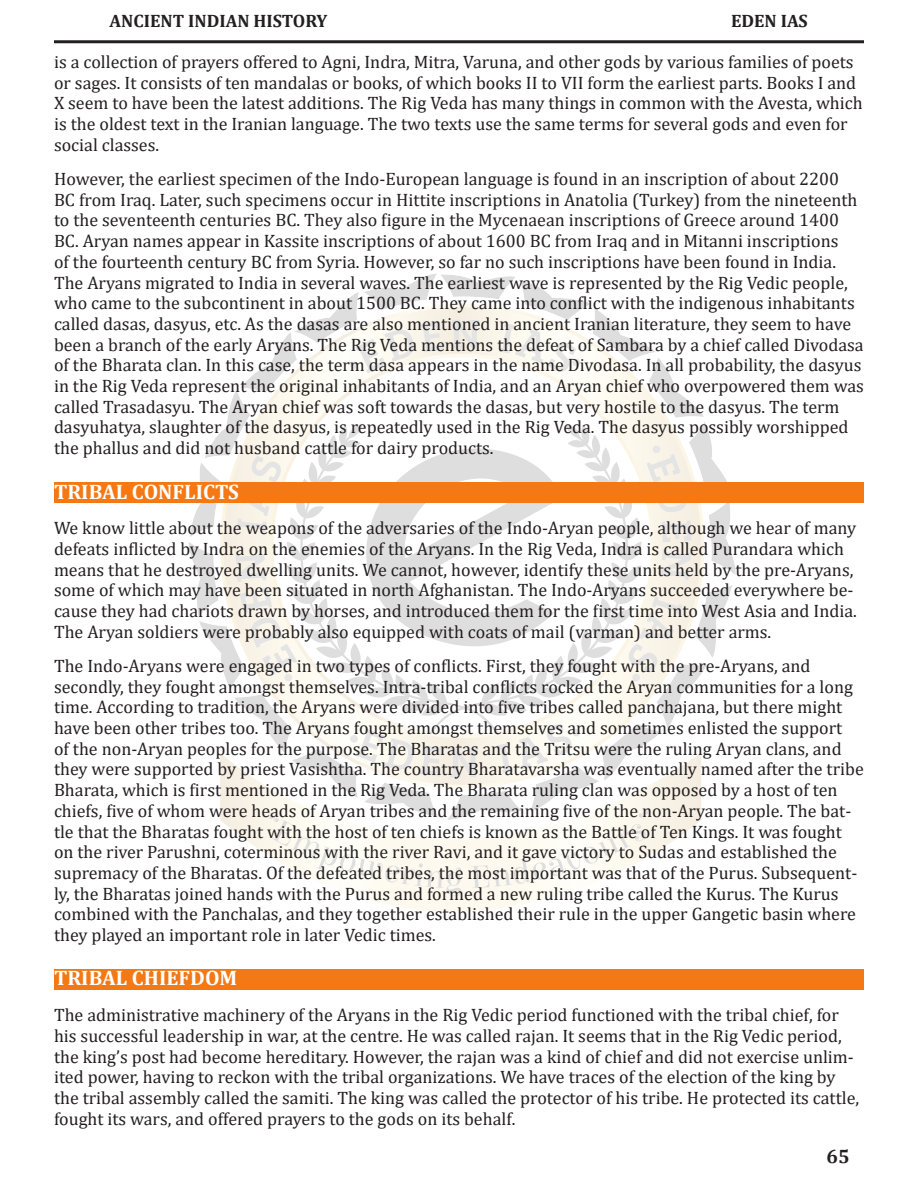
<style>
.page{position:relative;width:918px;height:1188px;background:#fff}
.page>*{position:absolute;margin:0;border:0;box-sizing:border-box;transform-origin:0 0}
.t1{font:700 21px "Cambria";color:#fff}
.t2{font:700 19.5px "Cambria";color:#231f20}
.t3{font:18px/20.7px "Cambria";color:#231f20}
.t4{font:700 18px "Cambria";color:#231f20}
</style>
<div class="page">
<img style="left:188px;top:273px;width:548px;height:638px">
<hr style="left:54px;top:40px;width:810px;height:3px;background:#231f20">
<div style="left:54px;top:482px;width:810px;height:21px;background:#f47914"></div>
<div style="left:54px;top:969px;width:810px;height:21px;background:#f47914"></div>
<p class="t4" style="left:110px;top:9px;width:219px">ANCIENT INDIAN HISTORY</p>
<p class="t3" style="left:54px;top:51px;width:810px">is a collection of prayers offered to Agni, Indra, Mitra, Varuna, and other gods by various families of poets or sages. It consists of ten mandalas or books, of which books II to VII form the earliest parts. Books I and X seem to have been the latest additions. The Rig Veda has many things in common with the Avesta, which is the oldest text in the Iranian language. The two texts use the same terms for several gods and even for social classes.</p>
<p class="t3" style="left:54px;top:168px;width:812px">However, the earliest specimen of the Indo-European language is found in an inscription of about 2200<br>BC from Iraq. Later, such specimens occur in Hittite inscriptions in Anatolia (Turkey) from the nineteenth to the seventeenth centuries BC. They also figure in the Mycenaean inscriptions of Greece around 1400<br>BC. Aryan names appear in Kassite inscriptions of about 1600 BC from Iraq and in Mitanni inscriptions<br>of the fourteenth century BC from Syria. However, so far no such inscriptions have been found in India.<br>The Aryans migrated to India in several waves. The earliest wave is represented by the Rig Vedic people, who came to the subcontinent in about 1500 BC. They came into conflict with the indigenous inhabitants called dasas, dasyus, etc. As the dasas are also mentioned in ancient Iranian literature, they seem to have been a branch of the early Aryans. The Rig Veda mentions the defeat of Sambara by a chief called Divodasa of the Bharata clan. In this case, the term dasa appears in the name Divodasa. In all probability, the dasyus in the Rig Veda represent the original inhabitants of India, and an Aryan chief who overpowered them was called Trasadasyu. The Aryan chief was soft towards the dasas, but very hostile to the dasyus. The term dasyuhatya, slaughter of the dasyus, is repeatedly used in the Rig Veda. The dasyus possibly worshipped the phallus and did not husband cattle for dairy products.</p>
<p class="t1" style="left:54px;top:477px;width:186px">TRIBAL CONFLICTS</p>
<p class="t3" style="left:54px;top:518px;width:804px">We know little about the weapons of the adversaries of the Indo-Aryan people, although we hear of many defeats inflicted by Indra on the enemies of the Aryans. In the Rig Veda, Indra is called Purandara which means that he destroyed dwelling units. We cannot, however, identify these units held by the pre-Aryans, some of which may have been situated in north Afghanistan. The Indo-Aryans succeeded everywhere be&shy;cause they had chariots drawn by horses, and introduced them for the first time into West Asia and India.<br>The Aryan soldiers were probably also equipped with coats of mail (varman) and better arms.</p>
<p class="t3" style="left:54px;top:655px;width:811px">The Indo-Aryans were engaged in two types of conflicts. First, they fought with the pre-Aryans, and secondly, they fought amongst themselves. Intra-tribal conflicts rocked the Aryan communities for a long time. According to tradition, the Aryans were divided into five tribes called panchajana, but there might have been other tribes too. The Aryans fought amongst themselves and sometimes enlisted the support<br>of the non-Aryan peoples for the purpose. The Bharatas and the Tritsu were the ruling Aryan clans, and they were supported by priest Vasishtha. The country Bharatavarsha was eventually named after the tribe Bharata, which is first mentioned in the Rig Veda. The Bharata ruling clan was opposed by a host of ten chiefs, five of whom were heads of Aryan tribes and the remaining five of the non-Aryan people. The bat&shy;tle that the Bharatas fought with the host of ten chiefs is known as the Battle of Ten Kings. It was fought on the river Parushni, coterminous with the river Ravi, and it gave victory to Sudas and established the supremacy of the Bharatas. Of the defeated tribes, the most important was that of the Purus. Subsequent&shy;ly, the Bharatas joined hands with the Purus and formed a new ruling tribe called the Kurus. The Kurus combined with the Panchalas, and they together established their rule in the upper Gangetic basin where they played an important role in later Vedic times.</p>
<p class="t1" style="left:54px;top:963px;width:185px">TRIBAL CHIEFDOM</p>
<p class="t3" style="left:54px;top:1005px;width:807px">The administrative machinery of the Aryans in the Rig Vedic period functioned with the tribal chief, for his successful leadership in war, at the centre. He was called rajan. It seems that in the Rig Vedic period, the king’s post had become hereditary. However, the rajan was a kind of chief and did not exercise unlim&shy;ited power, having to reckon with the tribal organizations. We have traces of the election of the king by the tribal assembly called the samiti. The king was called the protector of his tribe. He protected its cattle, fought its wars, and offered prayers to the gods on its behalf.</p>
<p class="t4" style="left:731px;top:9px;width:78px">EDEN IAS</p>
<p class="t2" style="left:827px;top:1142px;width:25px">65</p>
</div>
